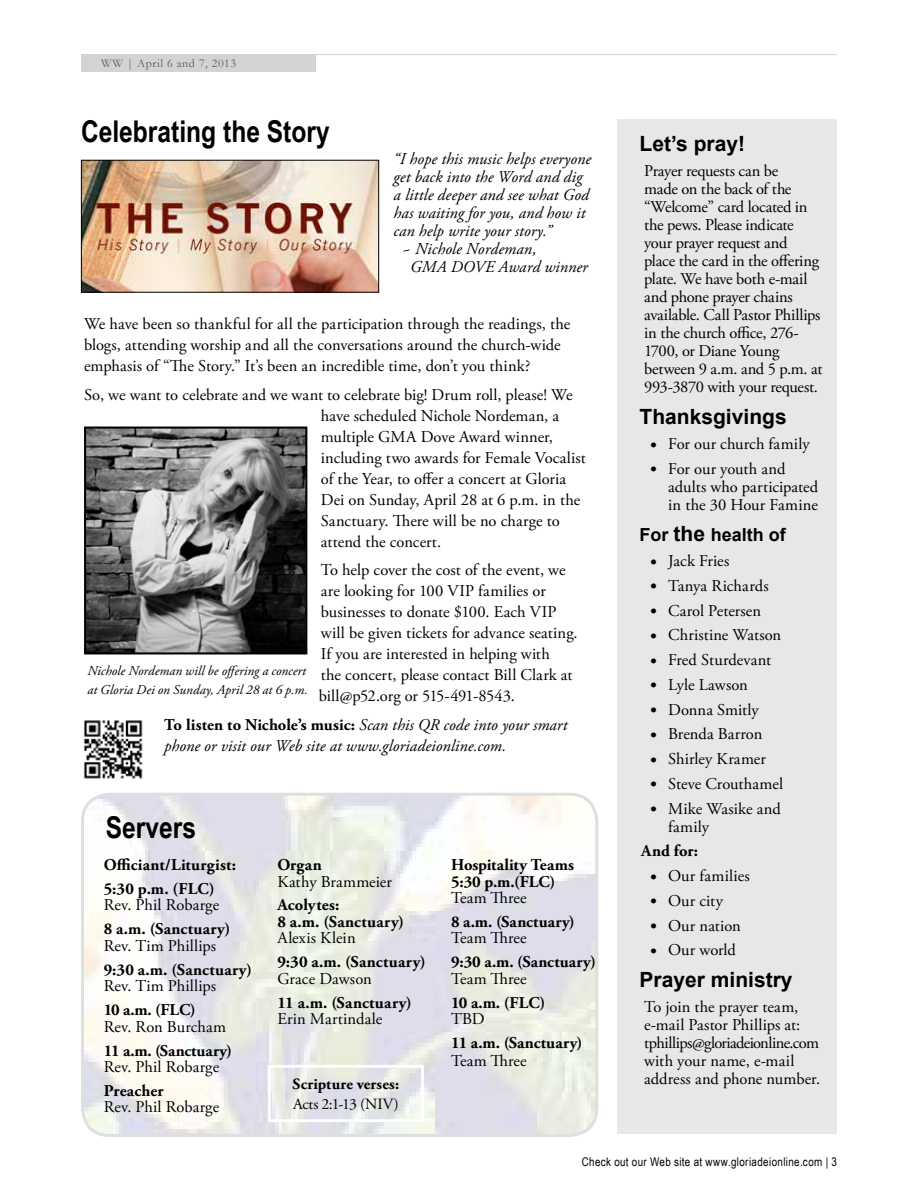
<style>
.page{position:relative;width:918px;height:1188px;background:#fff}
.page>*{position:absolute;margin:0;border:0;box-sizing:border-box;transform-origin:0 0}
.t1{font:700 30px "Arial Narrow";color:#000}
.t2{font:700 21px "Arial";color:#000}
.t3{font:700 18px "Arial";color:#000}
.t4{font:16.5px/18px "Adobe Garamond Pro";letter-spacing:-.005em;color:#000}
.t5{font:700 16.5px/16.5px "Adobe Garamond Pro";letter-spacing:.01em;color:#000}
.t6{font:italic 16.5px/21.3px "Adobe Garamond Pro";letter-spacing:.005em;color:#000}
.t7{font:16.5px "Adobe Garamond Pro";letter-spacing:.015em;color:#000}
.t8{font:700 15.6px "Adobe Garamond Pro";letter-spacing:.01em;color:#000}
.t9{font:15.6px "Adobe Garamond Pro";letter-spacing:-.01em;color:#000}
.t10{font:italic 13.5px/18.8px "Adobe Garamond Pro";color:#000}
.t11{font:12px "Arial Narrow";letter-spacing:.03em;color:#000}
.t12{font:12px "Garamond";letter-spacing:.045em;color:#58595b}
.s1{font-weight:700;font-style:normal}
.s2{font-size:18px}
.s3{font-size:21px}
</style>
<div class="page">
<hr style="left:276px;top:54px;width:561px;height:1px;background:#bcbec0">
<div style="left:81px;top:54px;width:234px;height:18px;background:#d1d3d4"></div>
<img style="left:84px;top:720px;width:59px;height:59px">
<img style="left:82px;top:794px;width:515px;height:341px">
<div style="left:81px;top:793px;width:517px;height:344px;border:3px solid #d1d3d4;border-radius:27px"></div>
<div style="left:617px;top:120px;width:220px;height:1014px;background:#e6e7e8"></div>
<div style="left:268px;top:1065px;width:156px;height:57px;border:3px solid #fff"></div>
<img style="left:87px;top:430px;width:217px;height:221px">
<div style="left:84px;top:427px;width:223px;height:227px;border:2px solid #000"></div>
<img style="left:83px;top:162px;width:294px;height:129px">
<div style="left:81px;top:160px;width:298px;height:133px;border:1px solid #000"></div>
<p class="t12" style="left:101px;top:56px;width:136px">WW | April 6 and 7, 2013</p>
<h1 class="t1" style="left:81px;top:108px;width:250px">Celebrating the Story</h1>
<p class="t6" style="left:394px;top:149px;width:199px">“I hope this music helps everyone</p>
<p class="t6" style="left:394px;top:167px;width:190px">get back into the Word and dig</p>
<p class="t6" style="left:394px;top:185px;width:197px">a little deeper and see what God</p>
<p class="t6" style="left:394px;top:203px;width:193px">has waiting for you, and how it</p>
<p class="t6" style="left:394px;top:221px;width:160px">can help write your story.”</p>
<p class="t6" style="left:402px;top:239px;width:136px">~ Nichole Nordeman,</p>
<p class="t6" style="left:410px;top:257px;width:179px">GMA DOVE Award winner</p>
<p class="t4" style="left:84px;top:314px;width:488px;line-height:21px">We have been so thankful for all the participation through the readings, the blogs, attending worship and all the conversations around the church-wide emphasis of “The Story.” It’s been an incredible time, don’t you think?</p>
<p class="t4" style="left:321px;top:385px;width:267px;line-height:21px;text-indent:-237px">So, we want to celebrate and we want to celebrate big! Drum roll, please! We have scheduled Nichole Nordeman, a multiple GMA Dove Award winner, including two awards for Female Vocalist of the Year, to offer a concert at Gloria Dei on Sunday, April 28 at 6 p.m. in the Sanctuary. There will be no charge to attend the concert.</p>
<p class="t4" style="left:319px;top:560px;width:261px;line-height:21px">To help cover the cost of the event, we are looking for 100 VIP families or businesses to donate $100. Each VIP will be given tickets for advance seating.<br>If you are interested in helping with<br>the concert, please contact Bill Clark at bill@p52.org or 515-491-8543.</p>
<p class="t10" style="left:87px;top:662px;width:222px">Nichole Nordeman will be offering a concert at Gloria Dei on Sunday, April 28 at 6 p.m.</p>
<p class="t6" style="left:164px;top:715px;width:405px"><span class="s1">To listen to Nichole’s music:</span> Scan this QR code into your smart phone or visit our Web site at www.gloriadeionline.com.</p>
<h1 class="t1" style="left:106px;top:805px;width:92px">Servers</h1>
<p class="t5" style="left:104px;top:853px;width:134px;line-height:23.9px">Officiant/Liturgist:<br>5:30 p.m. (FLC)</p>
<p class="t4" style="left:104px;top:897px;width:117px">Rev. Phil Robarge</p>
<p class="t5" style="left:104px;top:921px;width:128px">8 a.m. (Sanctuary)</p>
<p class="t4" style="left:104px;top:937px;width:114px">Rev. Tim Phillips</p>
<p class="t5" style="left:104px;top:962px;width:150px">9:30 a.m. (Sanctuary)</p>
<p class="t4" style="left:104px;top:978px;width:114px">Rev. Tim Phillips</p>
<p class="t5" style="left:104px;top:1002px;width:94px">10 a.m. (FLC)</p>
<p class="t4" style="left:104px;top:1018px;width:124px">Rev. Ron Burcham</p>
<p class="t5" style="left:104px;top:1042px;width:130px">11 a.m. (Sanctuary)</p>
<p class="t4" style="left:104px;top:1058px;width:117px">Rev. Phil Robarge</p>
<p class="t5" style="left:104px;top:1083px;width:61px">Preacher</p>
<p class="t4" style="left:104px;top:1099px;width:117px">Rev. Phil Robarge</p>
<p class="t5" style="left:277px;top:857px;width:46px">Organ</p>
<p class="t4" style="left:277px;top:873px;width:116px">Kathy Brammeier</p>
<p class="t5" style="left:277px;top:897px;width:128px">Acolytes:<br>8 a.m. (Sanctuary)</p>
<p class="t4" style="left:277px;top:930px;width:80px">Alexis Klein</p>
<p class="t5" style="left:277px;top:954px;width:150px">9:30 a.m. (Sanctuary)</p>
<p class="t4" style="left:277px;top:970px;width:96px">Grace Dawson</p>
<p class="t5" style="left:277px;top:995px;width:136px">11 a.m. (Sanctuary)</p>
<p class="t4" style="left:277px;top:1011px;width:106px">Erin Martindale</p>
<p class="t8" style="left:293px;top:1075px;width:108px">Scripture verses:</p>
<p class="t9" style="left:293px;top:1095px;width:107px">Acts 2:1-13 (NIV)</p>
<p class="t5" style="left:451px;top:857px;width:124px">Hospitality Teams<br>5:30 p.m.(FLC)</p>
<p class="t4" style="left:451px;top:889px;width:77px">Team Three</p>
<p class="t5" style="left:451px;top:914px;width:125px">8 a.m. (Sanctuary)</p>
<p class="t4" style="left:451px;top:930px;width:77px">Team Three</p>
<p class="t5" style="left:451px;top:954px;width:147px">9:30 a.m. (Sanctuary)</p>
<p class="t4" style="left:451px;top:970px;width:77px">Team Three</p>
<p class="t5" style="left:451px;top:995px;width:96px">10 a.m. (FLC)</p>
<p class="t4" style="left:451px;top:1011px;width:35px">TBD</p>
<p class="t5" style="left:451px;top:1035px;width:133px">11 a.m. (Sanctuary)</p>
<p class="t4" style="left:451px;top:1052px;width:77px">Team Three</p>
<p class="t2" style="left:640px;top:130px;width:107px">Let’s pray!</p>
<p class="t4" style="left:644px;top:162px;width:180px">Prayer requests can be<br>made on the back of the “Welcome” card located in the pews. Please indicate your prayer request and place the card in the offering plate. We have both e-mail and phone prayer chains available. Call Pastor Phillips in the church office, 276-<br>1700, or Diane Young between 9 a.m. and 5 p.m. at<br>993-3870 with your request.</p>
<p class="t2" style="left:640px;top:403px;width:149px">Thanksgivings</p>
<p class="t4" style="left:650px;top:435px;width:161px"><span class="s2">•</span> For our church family</p>
<p class="t4" style="left:668px;top:460px;width:152px;text-indent:-18px"><span class="s2">•</span> For our youth and adults who participated in the 30 Hour Famine</p>
<p class="t3" style="left:640px;top:523px;width:148px">For <span class="s3">the</span> health of</p>
<p class="t4" style="left:650px;top:552px;width:81px"><span class="s2">•</span> Jack Fries</p>
<p class="t4" style="left:650px;top:577px;width:120px"><span class="s2">•</span> Tanya Richards</p>
<p class="t4" style="left:650px;top:602px;width:112px"><span class="s2">•</span> Carol Petersen</p>
<p class="t4" style="left:650px;top:627px;width:133px"><span class="s2">•</span> Christine Watson</p>
<p class="t4" style="left:650px;top:651px;width:123px"><span class="s2">•</span> Fred Sturdevant</p>
<p class="t4" style="left:650px;top:676px;width:99px"><span class="s2">•</span> Lyle Lawson</p>
<p class="t4" style="left:650px;top:701px;width:110px"><span class="s2">•</span> Donna Smitly</p>
<p class="t4" style="left:650px;top:726px;width:114px"><span class="s2">•</span> Brenda Barron</p>
<p class="t4" style="left:650px;top:750px;width:117px"><span class="s2">•</span> Shirley Kramer</p>
<p class="t4" style="left:650px;top:775px;width:134px"><span class="s2">•</span> Steve Crouthamel</p>
<p class="t4" style="left:668px;top:800px;width:114px;text-indent:-18px"><span class="s2">•</span> Mike Wasike and family</p>
<p class="t5" style="left:641px;top:843px;width:59px">And for:</p>
<p class="t7" style="left:650px;top:866px;width:101px"><span class="s2">•</span> Our families</p>
<p class="t4" style="left:650px;top:892px;width:74px"><span class="s2">•</span> Our city</p>
<p class="t4" style="left:650px;top:917px;width:92px"><span class="s2">•</span> Our nation</p>
<p class="t4" style="left:650px;top:942px;width:87px"><span class="s2">•</span> Our world</p>
<p class="t2" style="left:640px;top:965px;width:154px">Prayer ministry</p>
<p class="t4" style="left:644px;top:998px;width:178px">To join the prayer team, e-mail Pastor Phillips at: tphillips@gloriadeionline.com with your name, e-mail address and phone number.</p>
<p class="t11" style="left:582px;top:1153px;width:257px">Check out our Web site at www.gloriadeionline.com | 3</p>
</div>
